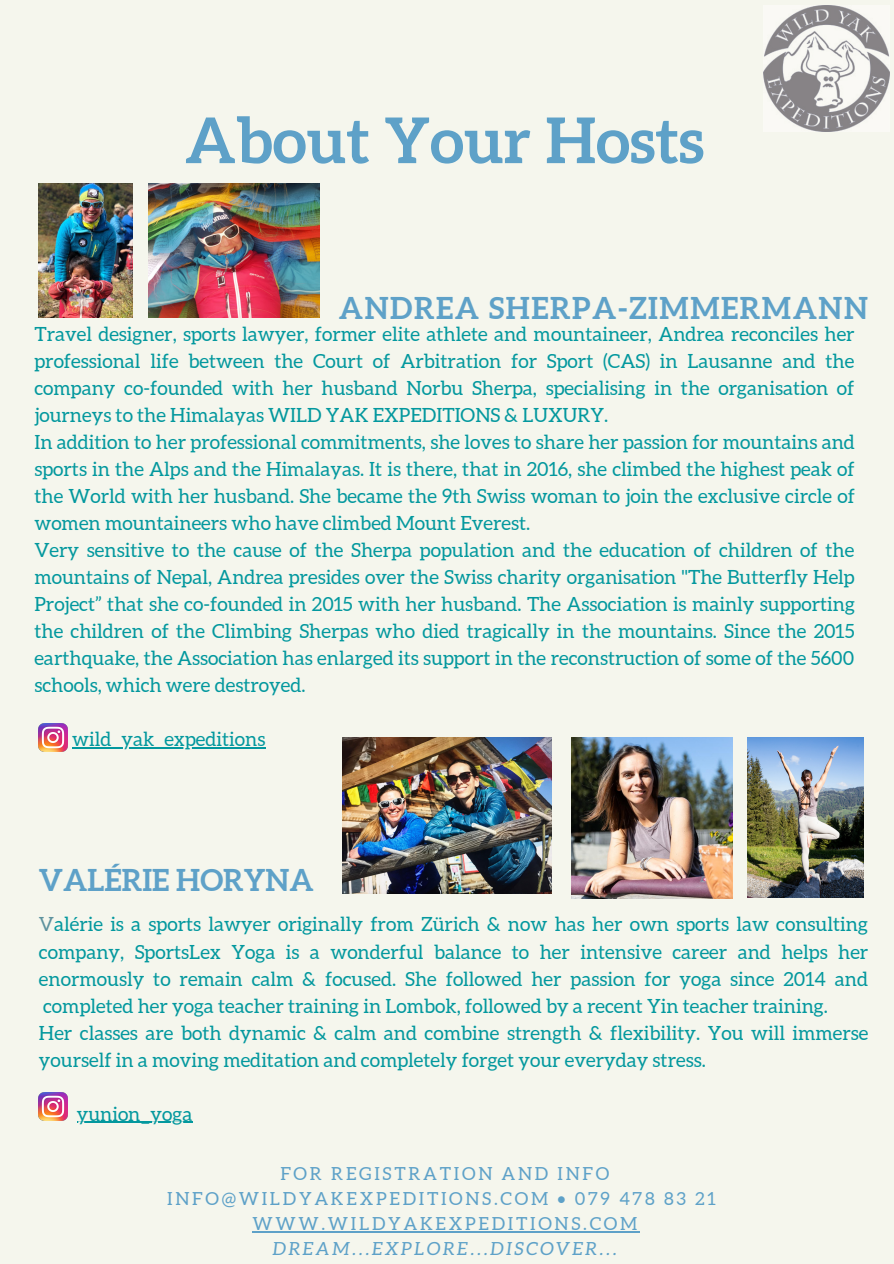
<style>
.page{position:relative;width:894px;height:1264px;background:#fff}
.page>*{position:absolute;margin:0;border:0;box-sizing:border-box;transform-origin:0 0}
.t1{font:700 63px "Aleo";color:#5ea1c8}
.t2{font:700 30px "Aleo";letter-spacing:.05em;color:#5ea1c8}
.t3{font:700 30px "Aleo";color:#5ea1c8}
.t4{font:19.5px/27px "Aleo";color:#03989e;text-align:justify}
.t5{font:18px "Aleo";letter-spacing:.15em;color:#5ea1c8}
.t6{font:italic 18px "Aleo";letter-spacing:.15em;color:#5ea1c8}
.s1{color:#5d929e}
</style>
<div class="page">
<div style="left:0;top:0;width:893px;height:1263px;background:#f5f6ed"></div>
<img style="left:571px;top:737px;width:161px;height:161px">
<img style="left:39px;top:1092px;width:28px;height:28px">
<hr style="left:72px;top:747px;width:193px;height:1px;background:#03989e">
<img style="left:148px;top:183px;width:171px;height:134px">
<img style="left:747px;top:737px;width:116px;height:160px">
<img style="left:39px;top:723px;width:28px;height:28px">
<img style="left:39px;top:183px;width:93px;height:134px">
<img style="left:763px;top:6px;width:126px;height:126px">
<img style="left:343px;top:737px;width:208px;height:156px">
<hr style="left:77px;top:1121px;width:115px;height:1px;background:#03989e">
<hr style="left:252px;top:1230px;width:387px;height:1px;background:#5ea1c8">
<p class="t1" style="left:185px;top:104px;width:520px">About Your Hosts</p>
<p class="t2" style="left:339px;top:291px;width:530px">ANDREA SHERPA-ZIMMERMANN</p>
<p class="t4" style="left:34px;top:320px;width:821px">Travel designer, sports lawyer, former elite athlete and mountaineer, Andrea reconciles her professional life between the Court of Arbitration for Sport (CAS) in Lausanne and the company co-founded with her husband Norbu Sherpa, specialising in the organisation of journeys to the Himalayas WILD YAK EXPEDITIONS &amp; LUXURY.</p>
<p class="t4" style="left:34px;top:428px;width:821px">In addition to her professional commitments, she loves to share her passion for mountains and sports in the Alps and the Himalayas. It is there, that in 2016, she climbed the highest peak of the World with her husband. She became the 9th Swiss woman to join the exclusive circle of women mountaineers who have climbed Mount Everest.</p>
<p class="t4" style="left:34px;top:536px;width:821px">Very sensitive to the cause of the Sherpa population and the education of children of the mountains of Nepal, Andrea presides over the Swiss charity organisation "The Butterfly Help Project” that she co-founded in 2015 with her husband. The Association is mainly supporting the children of the Climbing Sherpas who died tragically in the mountains. Since the 2015 earthquake, the Association has enlarged its support in the reconstruction of some of the 5600 schools, which were destroyed.</p>
<p class="t4" style="left:72px;top:726px;width:195px">wild_yak_expeditions</p>
<p class="t3" style="left:39px;top:862px;width:276px">VALÉRIE HORYNA</p>
<p class="t4" style="left:39px;top:911px;width:830px"><span class="s1">V</span>alérie is a sports lawyer originally from Zürich &amp; now has her own sports law consulting company, SportsLex Yoga is a wonderful balance to her intensive career and helps her enormously to remain calm &amp; focused. She followed her passion for yoga since 2014 and completed her yoga teacher training in Lombok, followed by a recent Yin teacher training.</p>
<p class="t4" style="left:39px;top:1019px;width:830px">Her classes are both dynamic &amp; calm and combine strength &amp; flexibility. You will immerse yourself in a moving meditation and completely forget your everyday stress.</p>
<p class="t4" style="left:77px;top:1100px;width:117px">yunion_yoga</p>
<p class="t5" style="left:280px;top:1163px;width:330px">FOR REGISTRATION AND INFO</p>
<p class="t5" style="left:167px;top:1188px;width:550px">INFO@WILDYAKEXPEDITIONS.COM • 079 478 83 21</p>
<p class="t5" style="left:252px;top:1213px;width:386px">WWW.WILDYAKEXPEDITIONS.COM</p>
<p class="t6" style="left:272px;top:1237px;width:346px">DREAM...EXPLORE...DISCOVER...</p>
</div>
